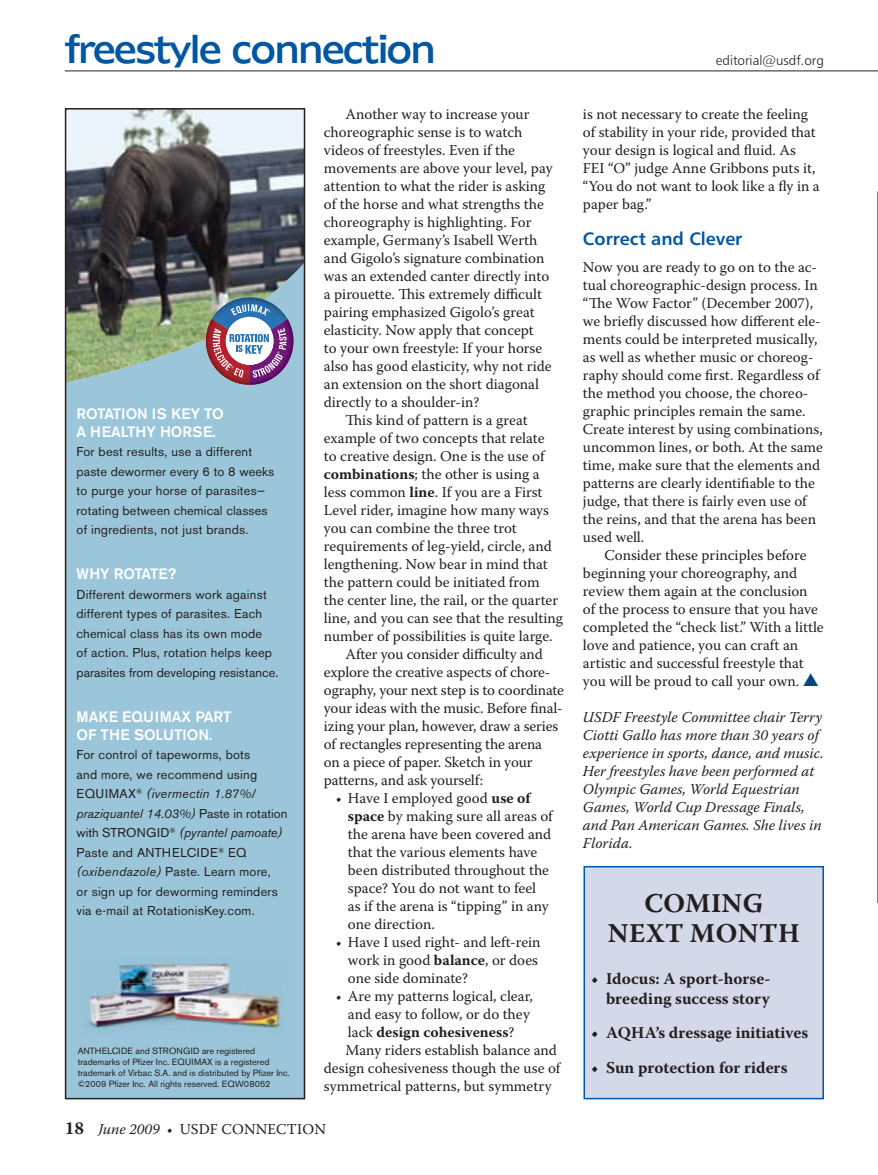
<style>
.page{position:relative;width:878px;height:1175px;background:#fff}
.page>*{position:absolute;margin:0;border:0;box-sizing:border-box;transform-origin:0 0}
.t1{font:36px "Humanist 970 BT Roman C";letter-spacing:-.1em;color:#0056a0}
.t2{font:700 27px/30px "Warnock Pro";letter-spacing:.01em;color:#231f20;text-align:center}
.t3{font:18px "Humanist 777 BT Bold B";color:#0056a0}
.t4{font:700 16.5px/19.5px "Warnock Pro";color:#231f20;text-align:right}
.t5{font:15px/18px "Warnock Pro";color:#231f20}
.t6{font:italic 15px/18px "Warnock Pro";color:#231f20}
.t7{font:500 15px/18px "Akzidenz Grotesk BE";color:#fff}
.t8{font:700 15px "Warnock Pro";color:#231f20}
.t9{font:13.5px "Humanist 777 BT Light B";color:#231f20}
.t10{font:12.75px/19.5px "Akzidenz Grotesk BE";letter-spacing:.02em;color:#231f20}
.t11{font:9px/11.2px "Akzidenz Grotesk BE";color:#231f20}
.s1{font-style:italic}
.s2{font-weight:700}
.s3{font-weight:400}
.s4{font-weight:700;font-size:18px}
.s5{color:#0b4385}
</style>
<div class="page">
<hr style="left:65px;top:70px;width:813px;height:1px;background:#231f20">
<div style="left:66px;top:109px;width:238px;height:989px;background:#9bc6da"></div>
<img style="left:68px;top:111px;width:234px;height:271px">
<img style="left:238px;top:992px;width:45px;height:36px">
<img style="left:114px;top:962px;width:68px;height:21px">
<img style="left:182px;top:963px;width:49px;height:20px">
<img style="left:87px;top:983px;width:151px;height:24px">
<img style="left:80px;top:1007px;width:159px;height:26px">
<img style="left:212px;top:297px;width:75px;height:7px">
<img style="left:206px;top:304px;width:87px;height:81px">
<div style="left:65px;top:108px;width:240px;height:991px;border:2px solid #231f20"></div>
<hr style="left:877px;top:0;width:1px;height:1174px;background:#9bc6da">
<svg style="left:877px;top:71px;width:1px;height:834px"></svg>
<div style="left:584px;top:866px;width:239px;height:232px;background:#d4d9ea"></div>
<div style="left:583px;top:866px;width:241px;height:233px;border:2px solid #0056a0"></div>
<h1 class="t1" style="left:64px;top:35px;width:374px">freestyle connection</h1>
<p class="t7" style="left:76px;top:404px;width:148px">ROTATION IS KEY TO<br>A HEALTHY HORSE.</p>
<p class="t10" style="left:76px;top:443px;width:199px">For best results, use a different paste dewormer every 6 to 8 weeks to purge your horse of parasites— rotating between chemical classes of ingredients, not just brands.</p>
<p class="t7" style="left:76px;top:565px;width:101px">WHY ROTATE?</p>
<p class="t10" style="left:76px;top:586px;width:203px">Different dewormers work against different types of parasites. Each chemical class has its own mode<br>of action. Plus, rotation helps keep parasites from developing resistance.</p>
<p class="t7" style="left:76px;top:707px;width:157px">MAKE EQUIMAX PART<br>OF THE SOLUTION.</p>
<p class="t10" style="left:76px;top:746px;width:212px">For control of tapeworms, bots<br>and more, we recommend using<br>EQUIMAX<sup>®</sup> <span class="s1">(ivermectin 1.87%/ praziquantel 14.03%)</span> Paste in rotation with STRONGID<sup>®</sup> <span class="s1">(pyrantel pamoate)<br></span>Paste and ANTHELCIDE<sup>®</sup> EQ <span class="s1">(oxibendazole)</span> Paste. Learn more,<br>or sign up for deworming reminders via e-mail at RotationisKey.com.</p>
<p class="t11" style="left:78px;top:1045px;width:214px">ANTHELCIDE and STRONGID are registered trademarks of Pfizer Inc. EQUIMAX is a registered trademark of Virbac S.A. and is distributed by Pfizer Inc. ©2009 Pfizer Inc. All rights reserved. EQW08052</p>
<p class="t5" style="left:345px;top:106px;width:185px">Another way to increase your</p>
<p class="t5" style="left:324px;top:124px;width:200px">choreographic sense is to watch</p>
<p class="t5" style="left:324px;top:142px;width:193px">videos of freestyles. even if the</p>
<p class="t5" style="left:324px;top:160px;width:230px">movements are above your level, pay</p>
<p class="t5" style="left:324px;top:178px;width:223px">attention to what the rider is asking</p>
<p class="t5" style="left:324px;top:196px;width:221px">of the horse and what strengths the</p>
<p class="t5" style="left:324px;top:214px;width:209px">choreography is highlighting. For</p>
<p class="t5" style="left:324px;top:232px;width:215px">example, Germany’s isabell Werth</p>
<p class="t5" style="left:324px;top:250px;width:222px">and Gigolo’s signature combination</p>
<p class="t5" style="left:324px;top:268px;width:227px">was an extended canter directly into</p>
<p class="t5" style="left:324px;top:286px;width:220px">a pirouette. Tis extremely difficult</p>
<p class="t5" style="left:324px;top:304px;width:212px">pairing emphasized Gigolo’s great</p>
<p class="t5" style="left:324px;top:322px;width:211px">elasticity. now apply that concept</p>
<p class="t5" style="left:324px;top:340px;width:220px">to your own freestyle: if your horse</p>
<p class="t5" style="left:324px;top:358px;width:229px">also has good elasticity, why not ride</p>
<p class="t5" style="left:324px;top:376px;width:217px">an extension on the short diagonal</p>
<p class="t5" style="left:324px;top:394px;width:157px">directly to a shoulder-in?</p>
<p class="t5" style="left:345px;top:412px;width:184px">Tis kind of pattern is a great</p>
<p class="t5" style="left:324px;top:430px;width:222px">example of two concepts that relate</p>
<p class="t5" style="left:324px;top:448px;width:222px">to creative design. one is the use of</p>
<p class="t5" style="left:324px;top:466px;width:217px"><span class="s2">combinations</span>; the other is using a</p>
<p class="t5" style="left:324px;top:484px;width:220px">less common <span class="s2">line</span>. if you are a First</p>
<p class="t5" style="left:324px;top:502px;width:227px">Level rider, imagine how many ways</p>
<p class="t5" style="left:324px;top:520px;width:194px">you can combine the three trot</p>
<p class="t5" style="left:324px;top:538px;width:229px">requirements of leg-yield, circle, and</p>
<p class="t5" style="left:324px;top:556px;width:225px">lengthening. now bear in mind that</p>
<p class="t5" style="left:324px;top:574px;width:217px">the pattern could be initiated from</p>
<p class="t5" style="left:324px;top:592px;width:236px">the center line, the rail, or the quarter</p>
<p class="t5" style="left:324px;top:610px;width:240px">line, and you can see that the resulting</p>
<p class="t5" style="left:324px;top:628px;width:230px">number of possibilities is quite large.</p>
<p class="t5" style="left:345px;top:646px;width:199px">After you consider difficulty and</p>
<p class="t5" style="left:324px;top:664px;width:228px">explore the creative aspects of chore-</p>
<p class="t5" style="left:324px;top:682px;width:242px">ography, your next step is to coordinate</p>
<p class="t5" style="left:324px;top:700px;width:240px">your ideas with the music. Before final-</p>
<p class="t5" style="left:324px;top:718px;width:236px">izing your plan, however, draw a series</p>
<p class="t5" style="left:324px;top:736px;width:220px">of rectangles representing the arena</p>
<p class="t5" style="left:324px;top:754px;width:210px">on a piece of paper. Sketch in your</p>
<p class="t5" style="left:324px;top:772px;width:161px">patterns, and ask yourself:</p>
<p class="t5" style="left:348px;top:789px;width:206px;text-indent:-12px">• Have i employed good <span class="s2">use of space</span> by making sure all areas of the arena have been covered and that the various elements have been distributed throughout the space? You do not want to feel<br>as if the arena is “tipping” in any one direction.</p>
<p class="t5" style="left:348px;top:933px;width:194px;text-indent:-12px">• Have i used right- and left-rein work in good <span class="s2">balance</span>, or does one side dominate?</p>
<p class="t5" style="left:336px;top:987px;width:198px">• Are my patterns logical, clear,</p>
<p class="t5" style="left:348px;top:1006px;width:183px">and easy to follow, or do they</p>
<p class="t8" style="left:348px;top:1027px;width:168px"><span class="s3">lack</span> design cohesiveness<span class="s3">?</span></p>
<p class="t5" style="left:345px;top:1042px;width:213px">Many riders establish balance and</p>
<p class="t5" style="left:324px;top:1060px;width:238px">design cohesiveness though the use of</p>
<p class="t5" style="left:324px;top:1078px;width:229px">symmetrical patterns, but symmetry</p>
<p class="t5" style="left:65px;top:1119px;width:262px"><span class="s4">18</span> <span class="s1">June 2009</span> • USDF ConneCtion</p>
<p class="t9" style="left:715px;top:55px;width:110px">editorial@usdf.org</p>
<p class="t5" style="left:583px;top:106px;width:238px">is not necessary to create the feeling of stability in your ride, provided that your design is logical and fluid. As<br>Fei “o” judge Anne Gribbons puts it, “You do not want to look like a fly in a paper bag.”</p>
<p class="t3" style="left:583px;top:232px;width:161px">Correct and Clever</p>
<p class="t5" style="left:583px;top:259px;width:242px">now you are ready to go on to the ac&shy;tual choreographic-design process. in “Te Wow Factor” (December 2007), we briefly discussed how different ele&shy;ments could be interpreted musically, as well as whether music or choreog&shy;raphy should come first. Regardless of the method you choose, the choreo&shy;graphic principles remain the same.<br>Create interest by using combinations, uncommon lines, or both. At the same time, make sure that the elements and patterns are clearly identifiable to the judge, that there is fairly even use of the reins, and that the arena has been used well.</p>
<p class="t5" style="left:583px;top:547px;width:242px;text-indent:22px">Consider these principles before beginning your choreography, and review them again at the conclusion of the process to ensure that you have completed the “check list.” With a little love and patience, you can craft an artistic and successful freestyle that you will be proud to call your own. <span class="s5">▲</span></p>
<p class="t6" style="left:583px;top:709px;width:242px">USDF Freestyle Committee chair Terry Ciotti Gallo has more than 30 years of experience in sports, dance, and music.<br>Her freestyles have been performed at Olympic Games, World Equestrian Games, World Cup Dressage Finals, and Pan American Games. She lives in Florida.</p>
<h2 class="t2" style="left:607px;top:890px;width:193px">Coming next month</h2>
<p class="t4" style="left:591px;top:968px;width:181px">• idocus: A sport-horse&shy;breeding success story</p>
<p class="t4" style="left:591px;top:1022px;width:219px">• AQhA’s dressage initiatives</p>
<p class="t4" style="left:591px;top:1057px;width:198px">• Sun protection for riders</p>
</div>
